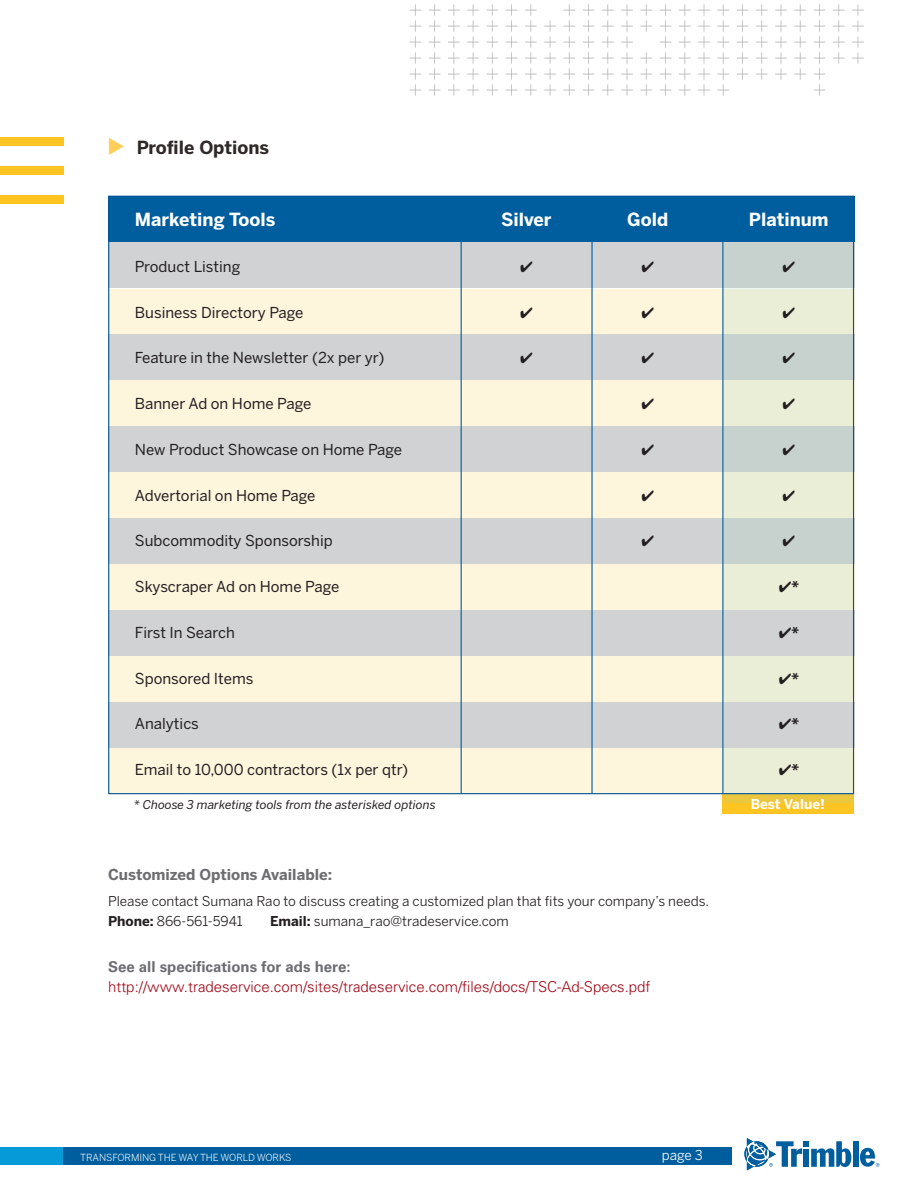
<style>
.page{position:relative;width:918px;height:1188px;background:#fff}
.page>*{position:absolute;margin:0;border:0;box-sizing:border-box;transform-origin:0 0}
.media_kit_main_text{font:700 18px "Benton Sans";color:#fff}
.t1{font:700 18px "Benton Sans";color:#2e2926}
.media_kit_main_text-2{font:15px "Benton Sans";color:#231f20}
.glossary_text_-_no_i{font:300 15px/19.5px "Univers";color:#a10818}
.media_kit_subhead{font:700 15px "Benton Sans";color:#6c6d70}
.media_kit_main_text-3{font:700 15px "Benton Sans";color:#231f20}
.media_kit_main_text-4{font:13.5px "Benton Sans";color:#231f20}
.media_kit_main_text-5{font:700 13.5px "Benton Sans";letter-spacing:-.01em;color:#fff}
.media_kit_main_text-6{font:13.5px "Benton Sans";color:#fff}
.media_kit_main_text-7{font:italic 12px "Benton Sans";color:#231f20}
.t2{font:9.75px "Benton Sans";letter-spacing:-.01em;color:#fff}
.s1{font-weight:700}
.s2{font-weight:700;color:#6c6d70}
</style>
<div class="page">
<svg style="left:410px;top:4px;width:454px;height:92px"></svg>
<div style="left:853px;top:1141px;width:5px;height:26px;background:#005e9e"></div>
<svg style="left:744px;top:1138px;width:107px;height:32px"></svg>
<svg style="left:860px;top:1148px;width:19px;height:19px"></svg>
<div style="left:0;top:1147px;width:730px;height:18px;background:#069ad9"></div>
<div style="left:64px;top:1147px;width:668px;height:18px;background:#005e9e"></div>
<div style="left:0;top:137px;width:64px;height:8px;background:#fec422"></div>
<div style="left:0;top:166px;width:64px;height:9px;background:#fec422"></div>
<div style="left:0;top:196px;width:64px;height:8px;background:#fec422"></div>
<div style="left:723px;top:793px;width:131px;height:21px;background:#fec422"></div>
<div style="left:108px;top:196px;width:746px;height:47px;background:#005e9e"></div>
<div style="left:108px;top:289px;width:746px;height:45px;background:#fef5dd"></div>
<div style="left:108px;top:380px;width:746px;height:46px;background:#fef5dd"></div>
<div style="left:108px;top:334px;width:746px;height:46px;background:#d1d2d4"></div>
<div style="left:108px;top:243px;width:746px;height:45px;background:#d1d2d4"></div>
<div style="left:108px;top:472px;width:746px;height:46px;background:#fef5dd"></div>
<div style="left:108px;top:564px;width:746px;height:46px;background:#fef5dd"></div>
<div style="left:108px;top:518px;width:746px;height:46px;background:#d1d2d4"></div>
<div style="left:108px;top:426px;width:746px;height:46px;background:#d1d2d4"></div>
<div style="left:108px;top:656px;width:746px;height:46px;background:#fef5dd"></div>
<div style="left:108px;top:748px;width:746px;height:46px;background:#fef5dd"></div>
<svg style="left:724px;top:288px;width:129px;height:514px;fill:#ebeed6"></svg>
<div style="left:108px;top:702px;width:746px;height:46px;background:#d1d2d4"></div>
<div style="left:108px;top:610px;width:746px;height:46px;background:#d1d2d4"></div>
<hr style="left:461px;top:198px;width:1px;height:595px;background:#005e9e">
<hr style="left:591px;top:200px;width:2px;height:593px;background:#005e9e">
<hr style="left:722px;top:201px;width:1px;height:592px;background:#005e9e">
<svg style="left:783px;top:307px;width:12px;height:11px"></svg>
<svg style="left:783px;top:353px;width:12px;height:10px"></svg>
<svg style="left:783px;top:398px;width:12px;height:11px"></svg>
<svg style="left:783px;top:444px;width:12px;height:11px"></svg>
<svg style="left:783px;top:490px;width:12px;height:11px"></svg>
<svg style="left:783px;top:536px;width:12px;height:10px"></svg>
<p class="t1" style="left:137px;top:136px;width:134px">Profile Options</p>
<p class="media_kit_main_text" style="left:135px;top:208px;width:142px">Marketing Tools</p>
<p class="media_kit_main_text" style="left:501px;top:208px;width:52px">Silver</p>
<p class="media_kit_main_text" style="left:627px;top:208px;width:43px">Gold</p>
<p class="media_kit_main_text" style="left:749px;top:208px;width:81px">Platinum</p>
<p class="media_kit_main_text-2" style="left:135px;top:257px;width:107px">Product Listing</p>
<p class="media_kit_main_text-2" style="left:135px;top:303px;width:170px">Business Directory Page</p>
<p class="media_kit_main_text-2" style="left:135px;top:349px;width:251px">Feature in the Newsletter (2x per yr)</p>
<p class="media_kit_main_text-2" style="left:135px;top:395px;width:178px">Banner Ad on Home Page</p>
<p class="media_kit_main_text-2" style="left:135px;top:440px;width:269px">New Product Showcase on Home Page</p>
<p class="media_kit_main_text-2" style="left:135px;top:486px;width:182px">Advertorial on Home Page</p>
<p class="media_kit_main_text-2" style="left:135px;top:532px;width:199px">Subcommodity Sponsorship</p>
<p class="media_kit_main_text-2" style="left:135px;top:578px;width:206px">Skyscraper Ad on Home Page</p>
<p class="media_kit_main_text-3" style="left:779px;top:577px;width:22px">✔*</p>
<p class="media_kit_main_text-2" style="left:135px;top:623px;width:102px">First In Search</p>
<p class="media_kit_main_text-3" style="left:779px;top:623px;width:22px">✔*</p>
<p class="media_kit_main_text-2" style="left:135px;top:669px;width:120px">Sponsored Items</p>
<p class="media_kit_main_text-3" style="left:779px;top:669px;width:22px">✔*</p>
<p class="media_kit_main_text-2" style="left:135px;top:715px;width:66px">Analytics</p>
<p class="media_kit_main_text-3" style="left:779px;top:714px;width:22px">✔*</p>
<p class="media_kit_main_text-2" style="left:135px;top:761px;width:275px">Email to 10,000 contractors (1x per qtr)</p>
<p class="media_kit_main_text-3" style="left:779px;top:760px;width:22px">✔*</p>
<p class="media_kit_main_text-7" style="left:134px;top:798px;width:303px">* Choose 3 marketing tools from the asterisked options</p>
<p class="media_kit_subhead" style="left:108px;top:865px;width:226px">Customized Options Available:</p>
<p class="media_kit_main_text-4" style="left:108px;top:893px;width:603px">Please contact Sumana Rao to discuss creating a customized plan that fits your company’s needs.</p>
<p class="media_kit_main_text-4" style="left:108px;top:913px;width:136px"><span class="s1">Phone:</span> 866-561-5941</p>
<p class="media_kit_main_text-4" style="left:270px;top:913px;width:240px"><span class="s1">Email:</span> sumana_rao@tradeservice.com</p>
<p class="glossary_text_-_no_i" style="left:108px;top:957px;width:544px"><span class="s2">See all specifications for ads here: </span>http://www.tradeservice.com/sites/tradeservice.com/files/docs/TSC-Ad-Specs.pdf</p>
<p class="media_kit_main_text-5" style="left:751px;top:796px;width:76px">Best Value!</p>
<p class="t2" style="left:80px;top:1151px;width:213px">TRANSFORMING THE WAY THE WORLD WORKS</p>
<p class="media_kit_main_text-6" style="left:662px;top:1147px;width:42px">page 3</p>
</div>
